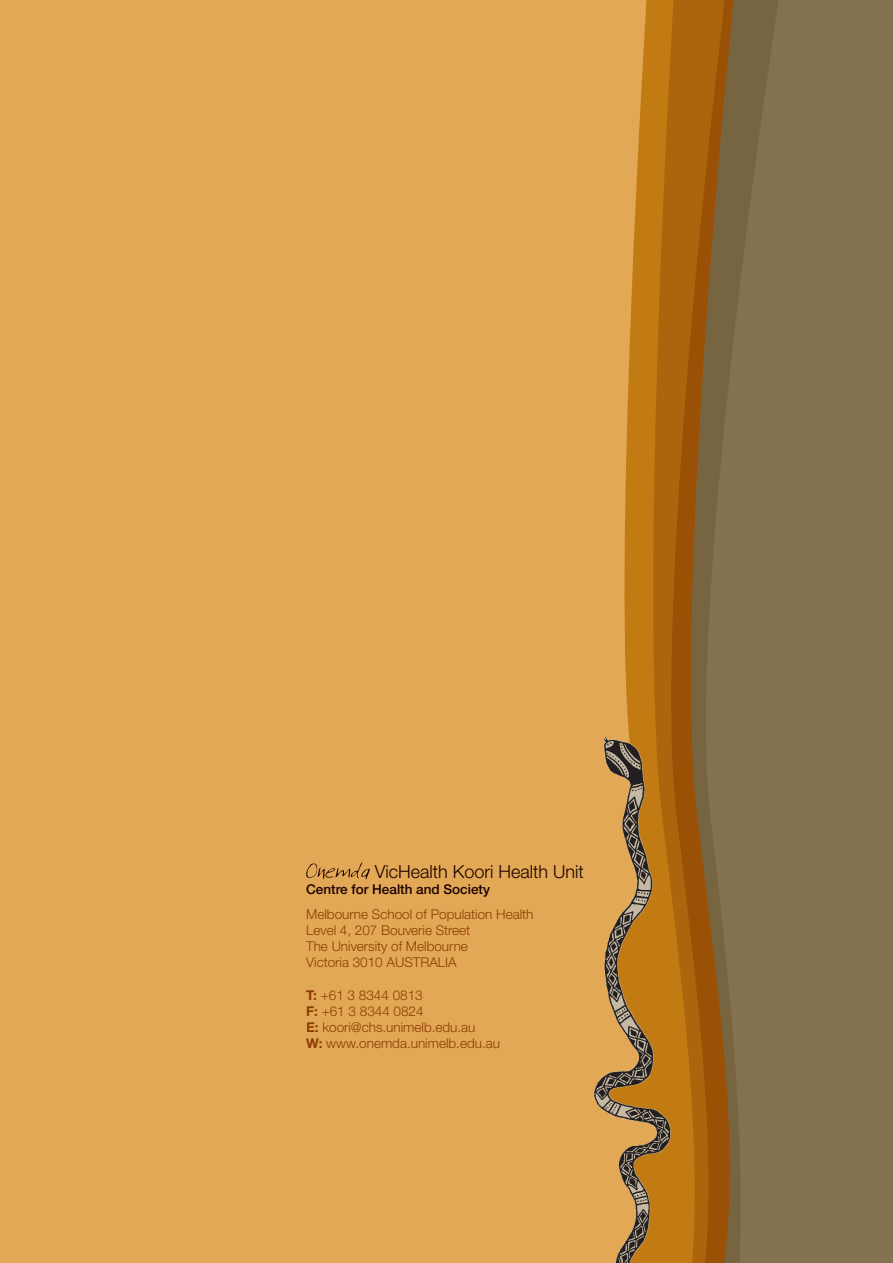
<style>
.page{position:relative;width:893px;height:1263px;background:#fff}
.page>*{position:absolute;margin:0;border:0;box-sizing:border-box;transform-origin:0 0}
.t1{font:300 18px "Helvetica Neue";color:#1c0000}
.t2{font:300 13.5px/16.2px "Helvetica Neue";color:#8d3b02}
.t3{font:500 13.5px "Helvetica Neue";color:#1c0000}
.s1{font-weight:700}
</style>
<div class="page">
<div style="left:0;top:0;width:825px;height:1263px;background:#e2a855"></div>
<img style="left:594px;top:736px;width:15px;height:378px">
<svg style="left:609px;top:739px;width:15px;height:524px"></svg>
<svg style="left:624px;top:46px;width:20px;height:1217px"></svg>
<svg style="left:644px;top:0;width:41px;height:1263px;background:#b36e12"></svg>
<svg style="left:685px;top:0;width:208px;height:1263px;background:#866c43"></svg>
<svg style="left:306px;top:862px;width:64px;height:17px"></svg>
<h1 class="t1" style="left:375px;top:865px;width:211px">VicHealth Koori Health Unit</h1>
<p class="t3" style="left:306px;top:884px;width:185px">Centre for Health and Society</p>
<p class="t2" style="left:306px;top:907px;width:229px">Melbourne School of Population Health<br>Level 4, 207 Bouverie Street<br>The University of Melbourne<br>Victoria 3010 AUSTRALIA</p>
<p class="t2" style="left:306px;top:988px;width:195px"><span class="s1">T:</span> +61 3 8344 0813<br><span class="s1">F:</span> +61 3 8344 0824<br><span class="s1">E:</span> koori@chs.unimelb.edu.au<br><span class="s1">W:</span> www.onemda.unimelb.edu.au</p>
</div>
